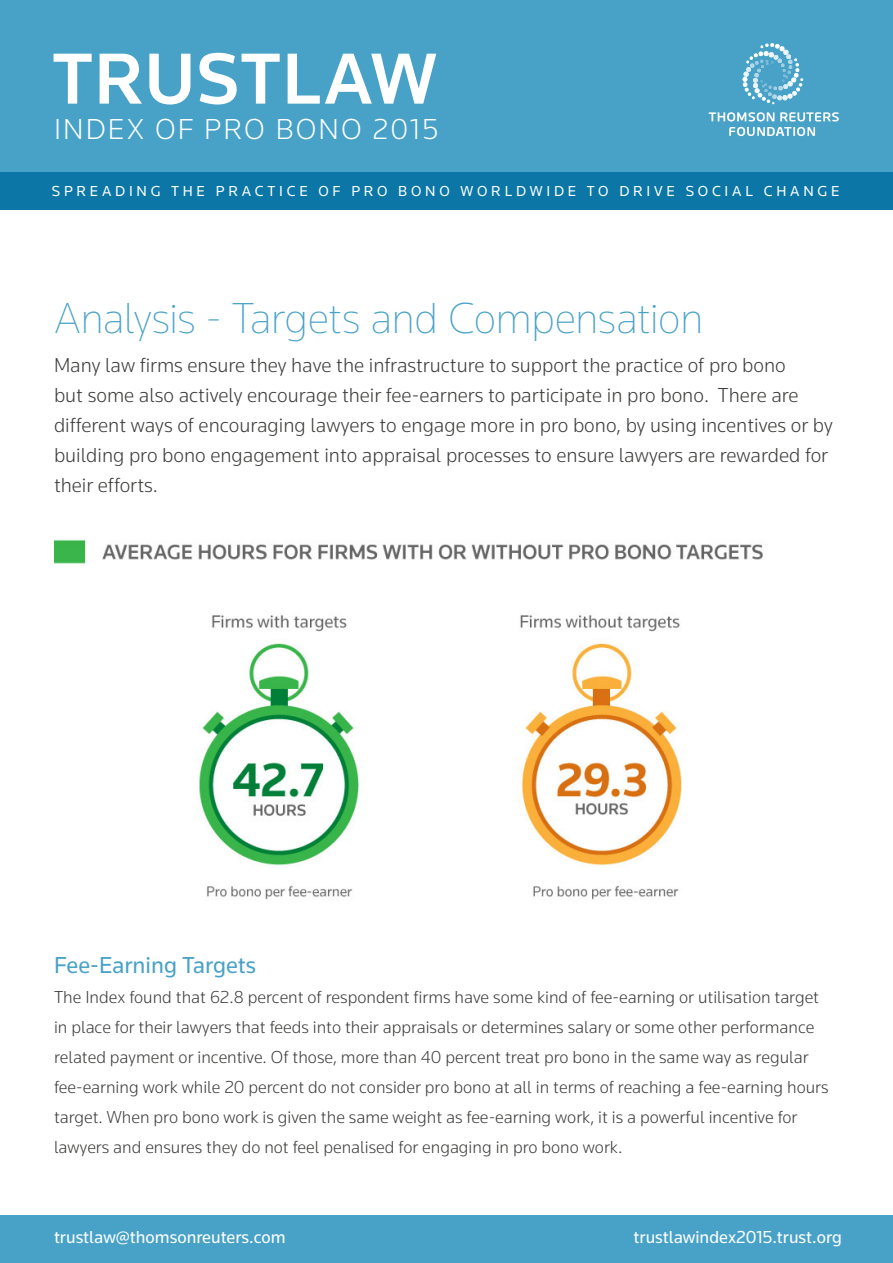
<style>
.page{position:relative;width:893px;height:1263px;background:#fff}
.page>*{position:absolute;margin:0;border:0;box-sizing:border-box;transform-origin:0 0}
.t1{font:500 75px "Knowledge";letter-spacing:.015em;color:#fff}
.t2{font:200 45px "Knowledge";letter-spacing:-.02em;color:#48a2c8}
.t3{font:300 30px "Knowledge";letter-spacing:.07em;color:#fff}
.t4{font:24px "Knowledge";color:#48a2c8}
.t5{font:300 21px/30px "Knowledge";color:#3c3c3b}
.t6{font:300 18px/30px "Knowledge";color:#3c3c3b}
.t7{font:18px "Knowledge";color:#fff}
.t8{font:15px "Knowledge";letter-spacing:.25em;color:#fff}
</style>
<div class="page">
<div style="left:0;top:0;width:893px;height:172px;background:#48a2c8"></div>
<div style="left:0;top:172px;width:893px;height:37px;background:#0c77a6"></div>
<svg style="left:709px;top:112px;width:130px;height:24px"></svg>
<svg style="left:742px;top:43px;width:61px;height:61px"></svg>
<div style="left:0;top:1215px;width:893px;height:48px;background:#48a2c8"></div>
<img style="left:54px;top:539px;width:709px;height:361px">
<h1 class="t1" style="left:52px;top:32px;width:386px">TRUSTLAW</h1>
<h3 class="t3" style="left:54px;top:111px;width:386px">INDEX OF PRO BONO 2015</h3>
<p class="t8" style="left:52px;top:182px;width:789px">SPREADING THE PRACTICE OF PRO BONO WORLDWIDE TO DRIVE SOCIAL CHANGE</p>
<h2 class="t2" style="left:54px;top:290px;width:651px">Analysis - Targets and Compensation</h2>
<p class="t5" style="left:54px;top:350px;width:780px">Many law firms ensure they have the infrastructure to support the practice of pro bono<br>but some also actively encourage their fee-earners to participate in pro bono. There are different ways of encouraging lawyers to engage more in pro bono, by using incentives or by building pro bono engagement into appraisal processes to ensure lawyers are rewarded for their efforts.</p>
<h3 class="t4" style="left:54px;top:950px;width:204px">Fee-Earning Targets</h3>
<p class="t6" style="left:54px;top:981px;width:776px">The Index found that 62.8 percent of respondent firms have some kind of fee-earning or utilisation target in place for their lawyers that feeds into their appraisals or determines salary or some other performance related payment or incentive. Of those, more than 40 percent treat pro bono in the same way as regular fee-earning work while 20 percent do not consider pro bono at all in terms of reaching a fee-earning hours target. When pro bono work is given the same weight as fee-earning work, it is a powerful incentive for lawyers and ensures they do not feel penalised for engaging in pro bono work.</p>
<p class="t7" style="left:54px;top:1226px;width:233px">trustlaw@thomsonreuters.com</p>
<p class="t7" style="left:634px;top:1226px;width:210px">trustlawindex2015.trust.org</p>
</div>
